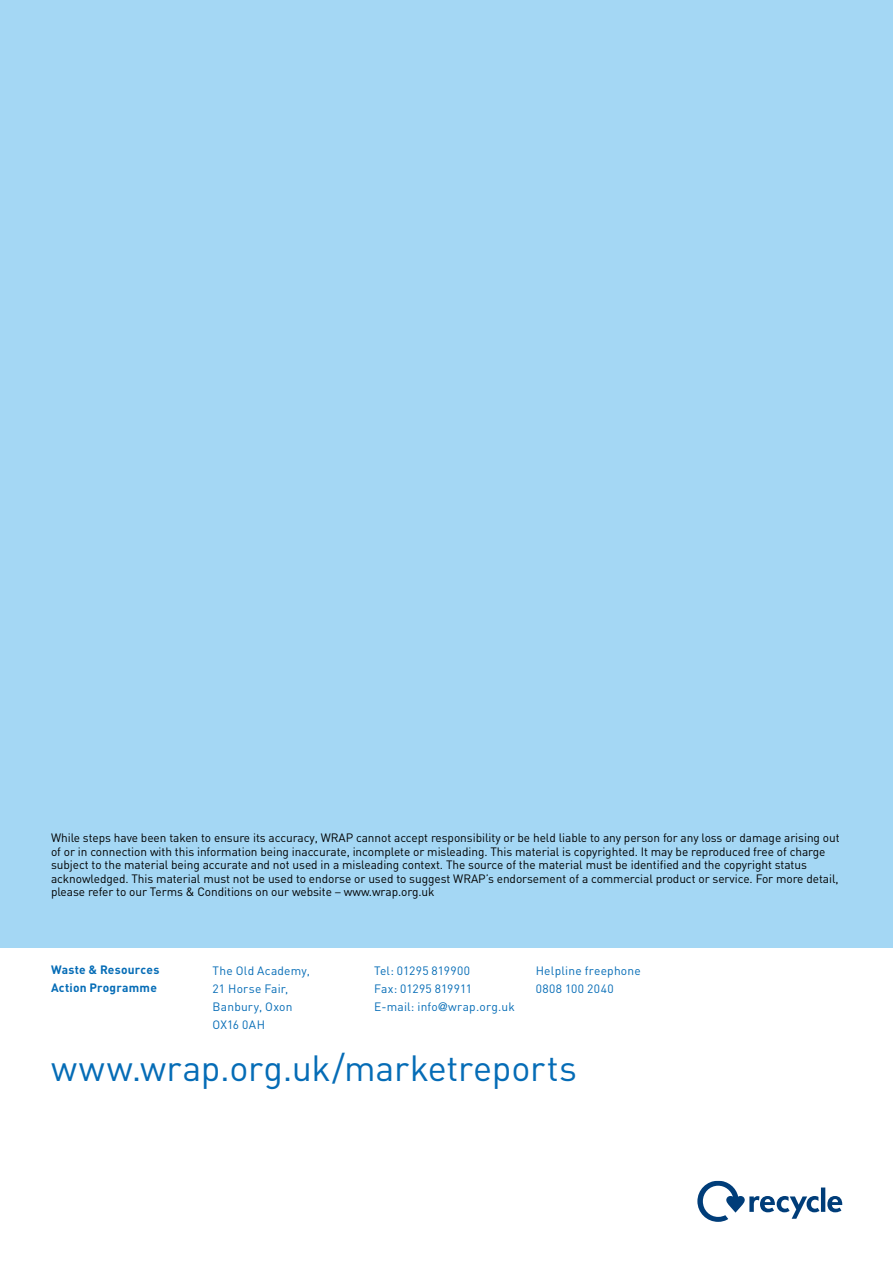
<style>
.page{position:relative;width:893px;height:1263px;background:#fff}
.page>*{position:absolute;margin:0;border:0;box-sizing:border-box;transform-origin:0 0}
.t1{font:36px "DIN";letter-spacing:-.005em;color:#056cb6}
.t2{font:12px/13.5px "DIN";letter-spacing:-.005em;color:#000}
.t3{font:12px/18px "DIN";letter-spacing:.015em;color:#056cb6}
.t4{font:700 12px/18px "DIN";letter-spacing:.015em;color:#056cb6}
.s1{font-family:"Foundry Sans"}
.s2{font-family:"Helvetica Neue LT Std"}
</style>
<div class="page">
<div style="left:0;top:0;width:893px;height:947px;background:#a4d7f4"></div>
<svg style="left:697px;top:1181px;width:145px;height:41px"></svg>
<p class="t2" style="left:51px;top:831px;width:790px">While steps have been taken to ensure its accuracy, WRAP cannot accept responsibility or be held liable to any person for any loss or damage arising out of or in connection with this information being inaccurate, incomplete or misleading. This material is copyrighted. It may be reproduced free of charge subject to the material being accurate and not used in a misleading context. The source of the material must be identified and the copyright status acknowledged. This material must not be used to endorse or used to suggest WRAP’s endorsement of a commercial product or service. For more detail, please refer to our Terms &amp; Conditions on our website <span class="s1">–</span> www.wrap.org.uk</p>
<p class="t4" style="left:51px;top:960px;width:110px">Waste &amp; Resources<br>Action Programme</p>
<p class="t3" style="left:213px;top:961px;width:99px">The Old Academy,<br>21 Horse Fair,<br>Banbury, Oxon<br>OX16 0AH</p>
<p class="t3" style="left:536px;top:961px;width:107px">Helpline freephone<br>0808 100 2040</p>
<p class="t3" style="left:374px;top:961px;width:142px">Tel: 01295 819900<br>Fax: 01295 819911<br>E-mail: info<span class="s2">@</span>wrap.org.uk</p>
<h1 class="t1" style="left:51px;top:1045px;width:527px">www.wrap.org.uk/marketreports</h1>
</div>
